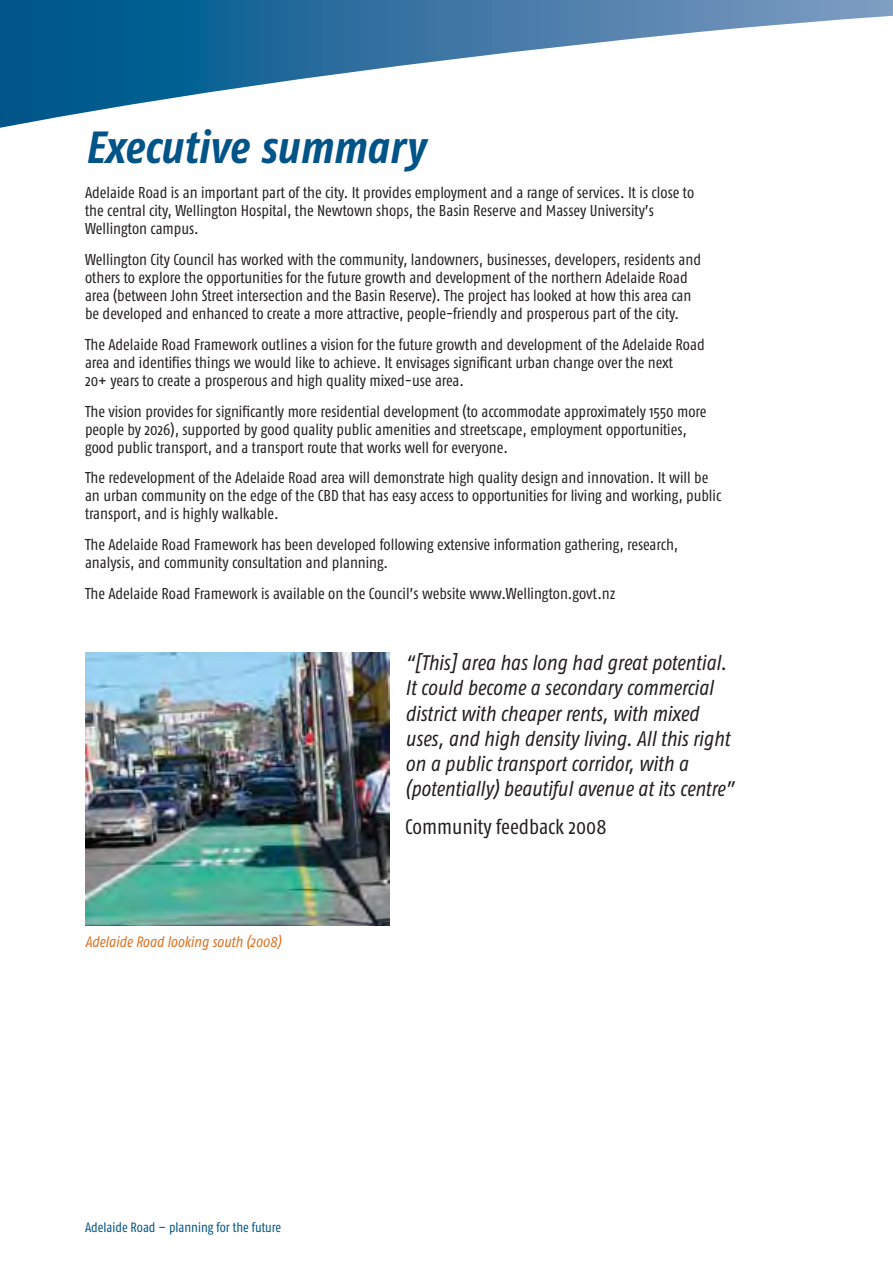
<style>
.page{position:relative;width:893px;height:1263px;background:#fff}
.page>*{position:absolute;margin:0;border:0;box-sizing:border-box;transform-origin:0 0}
.t1{font:italic 45px "Fago Co Bold Lf";color:#005488}
.t2{font:italic 21px/25.2px "Fago Co";color:#231f20}
.t3{font:21px "Fago Co";color:#231f20}
.t4{font:15.75px/18px "Fago Co";color:#231f20}
.t5{font:italic 15px "Fago Co";color:#e0701e}
.t6{font:13.5px "Fago Co";color:#005488}
</style>
<div class="page">
<svg style="left:0;top:0;width:893px;height:128px"></svg>
<img style="left:85px;top:652px;width:305px;height:274px">
<h1 class="t1" style="left:85px;top:121px;width:341px">Executive summary</h1>
<p class="t4" style="left:85px;top:185px;width:610px">Adelaide Road is an important part of the city. It provides employment and a range of services. It is close to the central city, Wellington Hospital, the Newtown shops, the Basin Reserve and Massey University’s<br>Wellington campus.</p>
<p class="t4" style="left:85px;top:252px;width:617px">Wellington City Council has worked with the community, landowners, businesses, developers, residents and others to explore the opportunities for the future growth and development of the northern Adelaide Road area (between John Street intersection and the Basin Reserve). The project has looked at how this area can be developed and enhanced to create a more attractive, people-friendly and prosperous part of the city.</p>
<p class="t4" style="left:85px;top:337px;width:621px">The Adelaide Road Framework outlines a vision for the future growth and development of the Adelaide Road area and identifies things we would like to achieve. It envisages significant urban change over the next<br>20+ years to create a prosperous and high quality mixed-use area.</p>
<p class="t4" style="left:85px;top:403px;width:623px">The vision provides for significantly more residential development (to accommodate approximately 1550 more people by 2026), supported by good quality public amenities and streetscape, employment opportunities, good public transport, and a transport route that works well for everyone.</p>
<p class="t4" style="left:85px;top:470px;width:638px">The redevelopment of the Adelaide Road area will demonstrate high quality design and innovation. It will be an urban community on the edge of the CBD that has easy access to opportunities for living and working, public transport, and is highly walkable.</p>
<p class="t4" style="left:85px;top:537px;width:595px">The Adelaide Road Framework has been developed following extensive information gathering, research, analysis, and community consultation and planning.</p>
<p class="t4" style="left:85px;top:586px;width:532px">The Adelaide Road Framework is available on the Council’s website www.Wellington.govt.nz</p>
<p class="t5" style="left:85px;top:936px;width:197px">Adelaide Road looking south (2008)</p>
<p class="t6" style="left:85px;top:1222px;width:198px">Adelaide Road – planning for the future</p>
<p class="t2" style="left:405px;top:652px;width:330px">“[This] area has long had great potential.<br>It could become a secondary commercial district with cheaper rents, with mixed uses, and high density living. All this right on a public transport corridor, with a (potentially) beautiful avenue at its centre”</p>
<h2 class="t3" style="left:405px;top:819px;width:203px">Community feedback 2008</h2>
</div>
